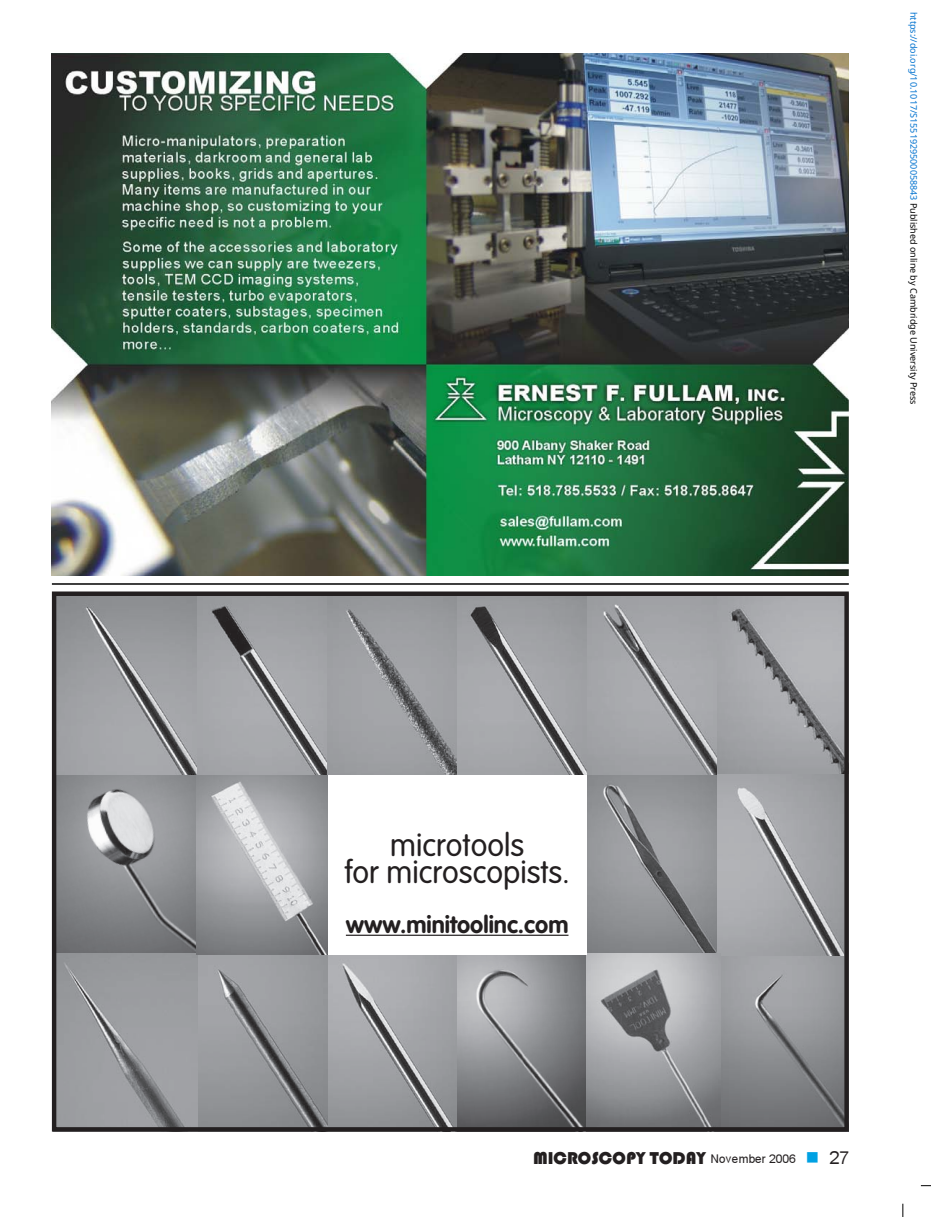
<style>
.page{position:relative;width:932px;height:1218px;background:#fff}
.page>*{position:absolute;margin:0;border:0;box-sizing:border-box;transform-origin:0 0}
.t1{font:31.5px/27px "VAG Rounded Light+PEAZJB";color:#231f20;text-align:center}
.t2{font:24px "VAG Rounded Bold+CVGKZO";color:#231f20}
.t3{font:18px "Bauhaus 93+T42+BXSJSH";color:#231f20}
.t4{font:18px "Arial MT+T42+CEQCFH";color:#231f20}
.t5{font:9px "Noto Sans";color:#0172cf}
.s1{color:#000}
.s2{font-family:"Arial MT+T42+CEQCFH";font-size:12px}
</style>
<div class="page">
<img style="left:51px;top:53px;width:880px;height:1164px">
<svg style="left:807px;top:1152px;width:10px;height:10px"></svg>
<p class="t5" style="left:920px;top:12px;width:394px;rotate:90deg">https://doi.org/10.1017/S1551929500058843 <span class="s1">Published online by Cambridge University Press</span></p>
<h1 class="t1" style="left:344px;top:834px;width:227px">microtools<br>for microscopists.</h1>
<h2 class="t2" style="left:346px;top:914px;width:224px">www.minitoolinc.com</h2>
<h3 class="t3" style="left:533px;top:1148px;width:264px">MICROSCOPY TODAY <span class="s2">November 2006</span></h3>
<h3 class="t4" style="left:829px;top:1146px;width:22px">27</h3>
</div>
